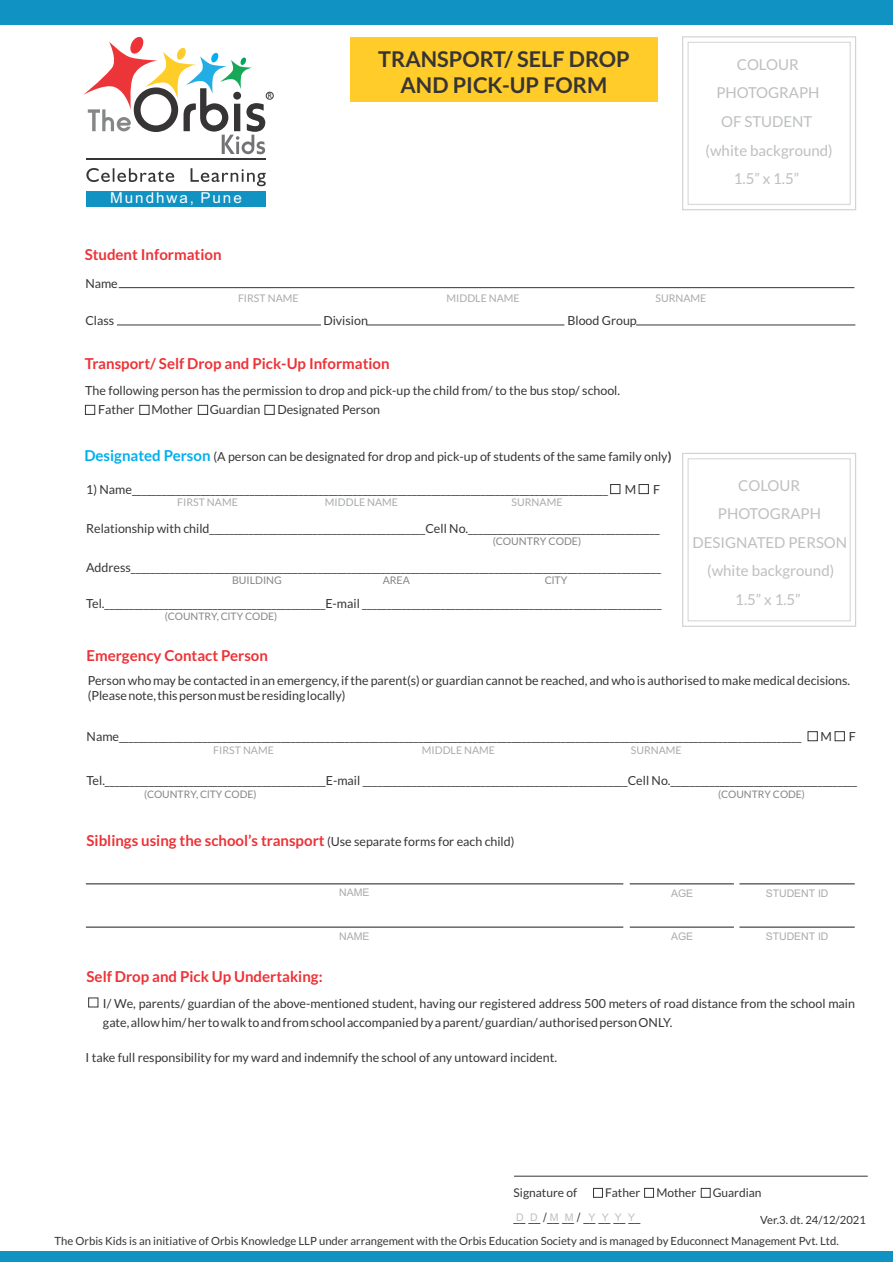
<style>
.page{position:relative;width:893px;height:1262px;background:#fff}
.page>*{position:absolute;margin:0;border:0;box-sizing:border-box;transform-origin:0 0}
.t1{font:700 21.6px/26px "Lato";color:#373435;text-align:center}
.t2{font:700 15px "Lato";color:#ed3237}
.t3{font:15px/28.5px "Lato";color:#bdbfc1;text-align:center}
.t4{font:15px "Arial";letter-spacing:.13em;color:#fefefe}
.t5{font:12.45px/19.5px "Lato";color:#373435}
.t6{font:12px "Lato";color:#373435}
.t7{font:12px "Humanist 521 BT";color:#373435}
.t8{font:11.25px "Lato";color:#373435}
.t9{font:10.5px "Lato";color:#a9abae}
.t10{font:10.5px "Arial";color:#a9abae}
.t11{font:10.5px "Lato";color:#848688}
.t12{font:10.5px "Arial";letter-spacing:.6em;color:#bdbfc1}
.t13{font:10.35px "Lato";color:#848688}
.t14{font:7.05px "Humanist 521 BT";color:#373435}
.s1{font-weight:700;font-size:15px;color:#00afef}
.s2{font-weight:700}
.s3{font-weight:400;font-size:12.45px;color:#373435}
</style>
<div class="page">
<svg style="left:85px;top:404px;width:10px;height:11px"></svg>
<div style="left:682px;top:453px;width:174px;height:174px;border:1px solid #d2d3d5"></div>
<div style="left:687px;top:458px;width:163px;height:163px;border:1px solid #d2d3d5"></div>
<svg style="left:638px;top:484px;width:11px;height:10px"></svg>
<svg style="left:610px;top:484px;width:10px;height:10px"></svg>
<hr style="left:119px;top:287px;width:735px;height:1px;background:#373435">
<hr style="left:117px;top:324px;width:204px;height:1px;background:#373435">
<hr style="left:366px;top:324px;width:198px;height:1px;background:#373435">
<hr style="left:636px;top:324px;width:219px;height:1px;background:#373435">
<svg style="left:139px;top:404px;width:11px;height:11px"></svg>
<svg style="left:197px;top:404px;width:11px;height:11px"></svg>
<svg style="left:264px;top:404px;width:11px;height:11px"></svg>
<svg style="left:807px;top:731px;width:11px;height:10px"></svg>
<svg style="left:834px;top:731px;width:11px;height:10px"></svg>
<svg style="left:88px;top:997px;width:11px;height:10px"></svg>
<div style="left:593px;top:1188px;width:10px;height:9px;border:1px solid #373435"></div>
<div style="left:644px;top:1188px;width:10px;height:9px;border:1px solid #373435"></div>
<div style="left:700px;top:1188px;width:10px;height:9px;border:1px solid #373435"></div>
<hr style="left:514px;top:1175px;width:353px;height:1px;background:#373435">
<hr style="left:86px;top:883px;width:537px;height:1px;background:#373435">
<hr style="left:629px;top:883px;width:105px;height:1px;background:#373435">
<hr style="left:739px;top:883px;width:115px;height:1px;background:#373435">
<hr style="left:86px;top:926px;width:537px;height:1px;background:#373435">
<hr style="left:629px;top:926px;width:105px;height:1px;background:#373435">
<hr style="left:739px;top:926px;width:115px;height:1px;background:#373435">
<div style="left:0;top:0;width:893px;height:25px;background:#1092c3"></div>
<div style="left:0;top:1250px;width:893px;height:12px;background:#1092c3"></div>
<div style="left:682px;top:36px;width:174px;height:174px;border:1px solid #d2d3d5"></div>
<div style="left:687px;top:42px;width:163px;height:163px;border:1px solid #d2d3d5"></div>
<div style="left:350px;top:37px;width:307px;height:64px;background:#ffcc29"></div>
<div style="left:86px;top:191px;width:180px;height:15px;background:#1092c3"></div>
<svg style="left:83px;top:36px;width:182px;height:118px"></svg>
<svg style="left:86px;top:168px;width:180px;height:18px"></svg>
<hr style="left:86px;top:158px;width:180px;height:1px;background:#373435">
<div style="left:266px;top:92px;width:7px;height:7px;border:1px solid #373435;border-radius:50%"></div>
<p class="t14" style="left:268px;top:93px;width:5px">R</p>
<p class="t4" style="left:110px;top:192px;width:133px">Mundhwa, Pune</p>
<h1 class="t1" style="left:378px;top:48px;width:253px">TRANSPORT/ SELF DROP<br>AND PICK-UP FORM</h1>
<p class="t3" style="left:705px;top:51px;width:128px">COLOUR<br>PHOTOGRAPH<br>OF STUDENT (white background)<br>1.5” x 1.5”</p>
<p class="t2" style="left:85px;top:248px;width:138px">Student Information</p>
<p class="t5" style="left:85px;top:275px;width:34px">Name</p>
<p class="t5" style="left:85px;top:311px;width:30px">Class</p>
<p class="t5" style="left:323px;top:311px;width:46px">Division</p>
<p class="t5" style="left:567px;top:311px;width:71px">Blood Group</p>
<p class="t9" style="left:238px;top:293px;width:62px">FIRST NAME</p>
<p class="t9" style="left:446px;top:293px;width:75px">MIDDLE NAME</p>
<p class="t9" style="left:655px;top:293px;width:52px">SURNAME</p>
<p class="t2" style="left:85px;top:357px;width:306px">Transport/ Self Drop and Pick-Up Information</p>
<p class="t5" style="left:98px;top:381px;width:523px;text-indent:-13px">The following person has the permission to drop and pick-up the child from/ to the bus stop/ school.<br>Father</p>
<p class="t5" style="left:151px;top:401px;width:43px">Mother</p>
<p class="t5" style="left:210px;top:401px;width:52px">Guardian</p>
<p class="t5" style="left:277px;top:401px;width:104px">Designated Person</p>
<p class="t5" style="left:84px;top:447px;width:588px"><span class="s1">Designated Person</span> (A person can be designated for drop and pick-up of students of the same family only<span class="s2">)</span></p>
<p class="t5" style="left:86px;top:480px;width:523px">1) Name_________________________________________________________________________________________________</p>
<p class="t5" style="left:625px;top:480px;width:13px">M</p>
<p class="t5" style="left:653px;top:480px;width:9px">F</p>
<p class="t5" style="left:86px;top:520px;width:575px">Relationship with child____________________________________________Cell No._______________________________________</p>
<p class="t11" style="left:492px;top:537px;width:90px">(COUNTRY CODE)</p>
<p class="t5" style="left:86px;top:558px;width:576px">Address____________________________________________________________________________________________________________</p>
<p class="t11" style="left:232px;top:575px;width:51px">BUILDING</p>
<p class="t11" style="left:382px;top:575px;width:29px">AREA</p>
<p class="t11" style="left:544px;top:575px;width:24px">ClTY</p>
<p class="t9" style="left:177px;top:498px;width:62px">FIRST NAME</p>
<p class="t9" style="left:325px;top:498px;width:75px">MIDDLE NAME</p>
<p class="t9" style="left:511px;top:498px;width:52px">SURNAME</p>
<p class="t3" style="left:692px;top:472px;width:156px">COLOUR<br>PHOTOGRAPH<br>DESIGNATED PERSON (white background)</p>
<p class="t5" style="left:86px;top:594px;width:577px">Tel._____________________________________________E-mail _____________________________________________________________</p>
<p class="t3" style="left:735px;top:586px;width:67px">1.5” x 1.5”</p>
<p class="t13" style="left:165px;top:612px;width:114px">(COUNTRY, ClTY CODE)</p>
<p class="t2" style="left:87px;top:649px;width:183px">Emergency Contact Person</p>
<p class="t5" style="left:88px;top:673px;width:764px;line-height:15px">Person who may be contacted in an emergency, if the parent(s) or guardian cannot be reached, and who is authorised to make medical decisions. (Please note, this person must be residing locally)</p>
<p class="t5" style="left:87px;top:727px;width:716px">Name___________________________________________________________________________________________________________________________________________</p>
<p class="t5" style="left:820px;top:727px;width:13px">M</p>
<p class="t5" style="left:848px;top:727px;width:9px">F</p>
<p class="t5" style="left:87px;top:771px;width:772px">Tel._____________________________________________E-mail ______________________________________________________Cell No.______________________________________</p>
<p class="t9" style="left:213px;top:746px;width:62px">FIRST NAME</p>
<p class="t9" style="left:422px;top:746px;width:75px">MIDDLE NAME</p>
<p class="t9" style="left:631px;top:746px;width:52px">SURNAME</p>
<p class="t13" style="left:144px;top:789px;width:114px">(COUNTRY, ClTY CODE)</p>
<p class="t13" style="left:718px;top:789px;width:88px">(COUNTRY CODE)</p>
<p class="t2" style="left:87px;top:834px;width:429px">Siblings using the school’s transport <span class="s3">(Use separate forms for each child)</span></p>
<p class="t10" style="left:339px;top:888px;width:32px">NAME</p>
<p class="t10" style="left:671px;top:889px;width:24px">AGE</p>
<p class="t10" style="left:765px;top:889px;width:64px">STUDENT ID</p>
<p class="t10" style="left:339px;top:932px;width:32px">NAME</p>
<p class="t10" style="left:671px;top:932px;width:24px">AGE</p>
<p class="t10" style="left:765px;top:932px;width:64px">STUDENT ID</p>
<p class="t2" style="left:87px;top:969px;width:237px">Self Drop and Pick Up Undertaking:</p>
<p class="t5" style="left:103px;top:994px;width:753px;line-height:18.6px">I/ We, parents/ guardian of the above-mentioned student, having our registered address 500 meters of road distance from the school main gate, allow him/ her to walk to and from school accompanied by a parent/ guardian/ authorised person ONLY.</p>
<p class="t5" style="left:86px;top:1048px;width:473px">I take full responsibility for my ward and indemnify the school of any untoward incident.</p>
<p class="t6" style="left:513px;top:1187px;width:65px">Signature of</p>
<p class="t6" style="left:605px;top:1187px;width:37px">Father</p>
<p class="t6" style="left:656px;top:1187px;width:41px">Mother</p>
<p class="t6" style="left:712px;top:1187px;width:50px">Guardian</p>
<p class="t7" style="left:513px;top:1212px;width:128px">__ __ /__ __ / __ __ __ __</p>
<p class="t12" style="left:516px;top:1213px;width:59px">DD MM</p>
<p class="t12" style="left:588px;top:1213px;width:48px">YYYY</p>
<p class="t8" style="left:760px;top:1214px;width:107px">Ver.3. dt. 24/12/2021</p>
<p class="t8" style="left:55px;top:1235px;width:785px">The Orbis Kids is an initiative of Orbis Knowledge LLP under arrangement with the Orbis Education Society and is managed by Educonnect Management Pvt. Ltd.</p>
</div>
